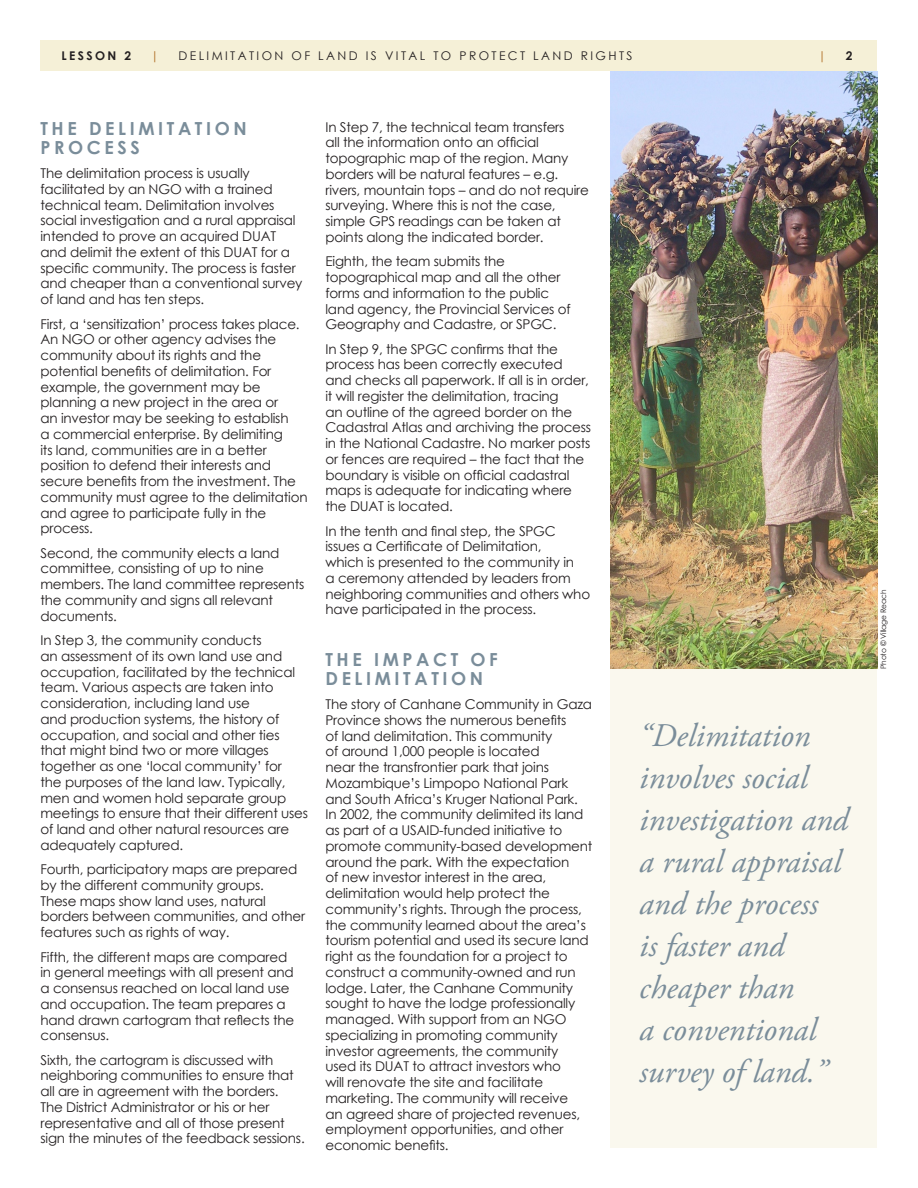
<style>
.page{position:relative;width:918px;height:1188px;background:#fff}
.page>*{position:absolute;margin:0;border:0;box-sizing:border-box;transform-origin:0 0}
.quote{font:italic 33px/42px "Adobe Garamond Pro";color:#7a8d9a}
.subhead1{font:700 18px/18.8px "Century Gothic";letter-spacing:.2em;color:#7a8d9a}
.body_copy{font:13.5px/15.8px "Century Gothic";letter-spacing:-.015em;color:#231f20}
.t1{font:12px "Century Gothic";letter-spacing:.2em;color:#231f20}
.t2{font:700 12px "Century Gothic";letter-spacing:.2em;color:#231f20}
.t3{font:12px "Century Gothic";color:#b17129}
.footnotes{font:7.5px "Century Gothic";letter-spacing:-.015em;color:#231f20}
</style>
<div class="page">
<div style="left:40px;top:40px;width:838px;height:31px;background:#f5f0d7"></div>
<div style="left:610px;top:71px;width:268px;height:1077px;background:#faf8ee"></div>
<img style="left:610px;top:71px;width:268px;height:598px">
<p class="t2" style="left:62px;top:47px;width:71px">LESSON 2</p>
<p class="t3" style="left:151px;top:48px;width:10px">|</p>
<p class="t1" style="left:179px;top:48px;width:456px">DELIMITATION OF LAND IS VITAL TO PROTECT LAND RIGHTS</p>
<p class="t3" style="left:818px;top:48px;width:10px">|</p>
<p class="t2" style="left:846px;top:47px;width:8px">2</p>
<p class="subhead1" style="left:40px;top:118px;width:208px">THE DELIMITATION<br>PROCESS</p>
<p class="body_copy" style="left:40px;top:165px;width:263px">The delimitation process is usually facilitated by an NGO with a trained technical team. Delimitation involves social investigation and a rural appraisal intended to prove an acquired DUAT and delimit the extent of this DUAT for a specific community. The process is faster and cheaper than a conventional survey of land and has ten steps.</p>
<p class="body_copy" style="left:40px;top:316px;width:269px">First, a ‘sensitization’ process takes place.<br>An NGO or other agency advises the community about its rights and the potential benefits of delimitation. For example, the government may be planning a new project in the area or<br>an investor may be seeking to establish<br>a commercial enterprise. By delimiting<br>its land, communities are in a better position to defend their interests and secure benefits from the investment. The community must agree to the delimitation and agree to participate fully in the process.</p>
<p class="body_copy" style="left:40px;top:545px;width:266px">Second, the community elects a land committee, consisting of up to nine members. The land committee represents the community and signs all relevant documents.</p>
<p class="body_copy" style="left:40px;top:632px;width:269px">In Step 3, the community conducts<br>an assessment of its own land use and occupation, facilitated by the technical team. Various aspects are taken into consideration, including land use<br>and production systems, the history of occupation, and social and other ties that might bind two or more villages together as one ‘local community’ for<br>the purposes of the land law. Typically, men and women hold separate group meetings to ensure that their different uses of land and other natural resources are adequately captured.</p>
<p class="body_copy" style="left:40px;top:861px;width:266px">Fourth, participatory maps are prepared by the different community groups.<br>These maps show land uses, natural borders between communities, and other features such as rights of way.</p>
<p class="body_copy" style="left:40px;top:949px;width:255px">Fifth, the different maps are compared in general meetings with all present and a consensus reached on local land use and occupation. The team prepares a hand drawn cartogram that reflects the consensus.</p>
<p class="body_copy" style="left:40px;top:1052px;width:266px">Sixth, the cartogram is discussed with neighboring communities to ensure that all are in agreement with the borders.<br>The District Administrator or his or her representative and all of those present sign the minutes of the feedback sessions.</p>
<p class="body_copy" style="left:326px;top:119px;width:265px">In Step 7, the technical team transfers<br>all the information onto an official topographic map of the region. Many borders will be natural features – e.g. rivers, mountain tops – and do not require surveying. Where this is not the case, simple GPS readings can be taken at points along the indicated border.</p>
<p class="body_copy" style="left:326px;top:253px;width:247px">Eighth, the team submits the topographical map and all the other forms and information to the public land agency, the Provincial Services of Geography and Cadastre, or SPGC.</p>
<p class="body_copy" style="left:326px;top:341px;width:267px">In Step 9, the SPGC confirms that the process has been correctly executed and checks all paperwork. If all is in order, it will register the delimitation, tracing<br>an outline of the agreed border on the Cadastral Atlas and archiving the process in the National Cadastre. No marker posts or fences are required – the fact that the boundary is visible on official cadastral maps is adequate for indicating where the DUAT is located.</p>
<p class="body_copy" style="left:326px;top:523px;width:266px">In the tenth and final step, the SPGC issues a Certificate of Delimitation,<br>which is presented to the community in<br>a ceremony attended by leaders from neighboring communities and others who have participated in the process.</p>
<p class="subhead1" style="left:326px;top:649px;width:174px">THE IMPACT OF<br>DELIMITATION</p>
<p class="body_copy" style="left:326px;top:696px;width:268px">The story of Canhane Community in Gaza Province shows the numerous benefits<br>of land delimitation. This community<br>of around 1,000 people is located<br>near the transfrontier park that joins Mozambique’s Limpopo National Park and South Africa’s Kruger National Park.<br>In 2002, the community delimited its land as part of a USAID-funded initiative to promote community-based development around the park. With the expectation<br>of new investor interest in the area, delimitation would help protect the community’s rights. Through the process, the community learned about the area’s tourism potential and used its secure land right as the foundation for a project to construct a community-owned and run lodge. Later, the Canhane Community sought to have the lodge professionally managed. With support from an NGO specializing in promoting community investor agreements, the community used its DUAT to attract investors who<br>will renovate the site and facilitate marketing. The community will receive<br>an agreed share of projected revenues, employment opportunities, and other economic benefits.</p>
<p class="quote" style="left:639px;top:716px;width:210px">“Delimitation involves social investigation and a rural appraisal and the process<br>is faster and cheaper than<br>a conventional survey of land.”</p>
<p class="footnotes" style="left:878px;top:669px;width:81px;rotate:-90deg">Photo © Village Reach</p>
</div>
